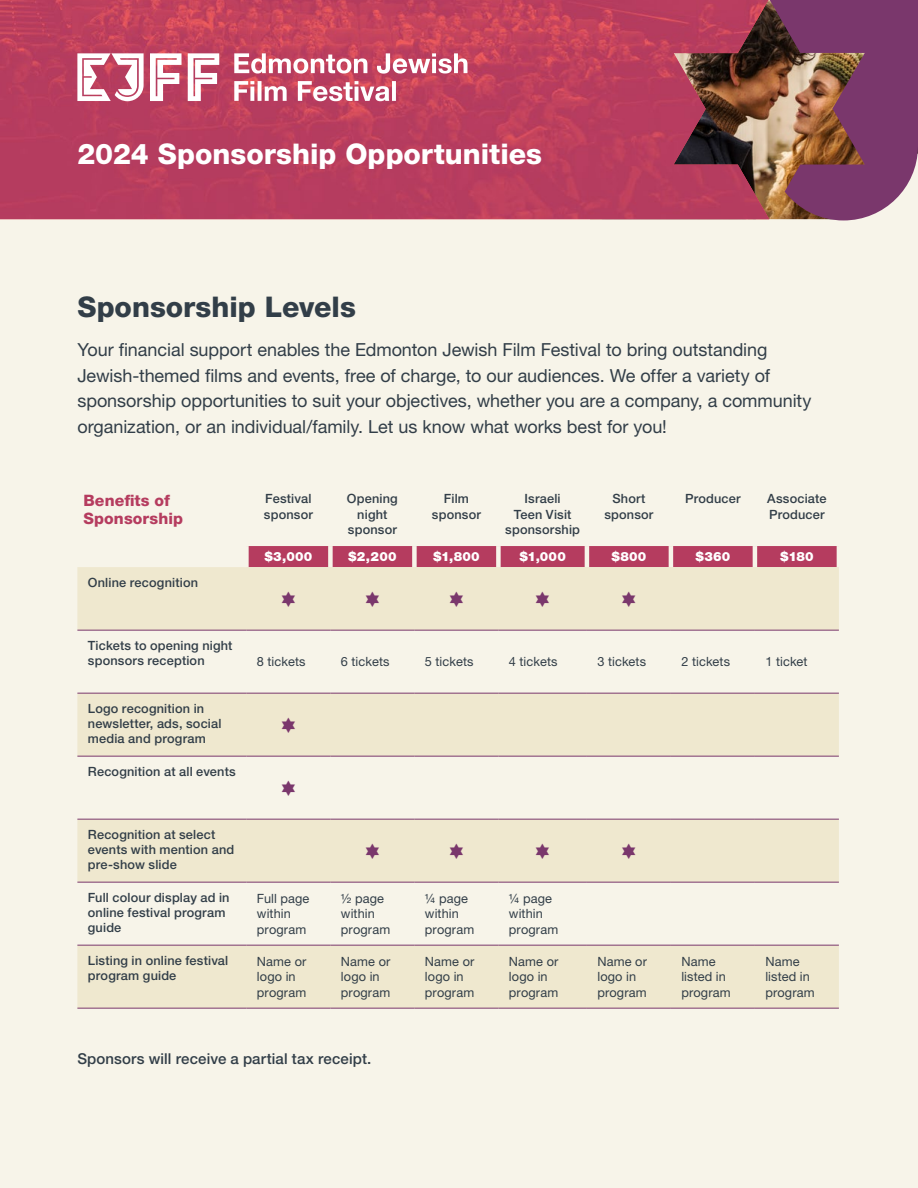
<style>
.page{position:relative;width:918px;height:1188px;background:#f7f4e9}
.page>*{position:absolute;margin:0;border:0;box-sizing:border-box;transform-origin:0 0}
.t1{font:800 28.5px "Helvetica Neue LT Std";color:#fff}
.t2{font:800 28.5px "Helvetica Neue LT Std";color:#323e48}
.lead{font:18px/25.5px "Helvetica Neue LT Std";letter-spacing:-.005em;color:#323e48}
.t3{font:800 15.75px/18.9px "Helvetica Neue LT Std";letter-spacing:.005em;color:#b53c5f}
.lead-2{font:500 15px "Helvetica Neue LT Std";letter-spacing:.01em;color:#323e48}
.body{font:500 12.75px/15.3px "Helvetica Neue LT Std";letter-spacing:.015em;color:#323e48}
.body-2{font:12.75px/15.3px "Helvetica Neue LT Std";letter-spacing:.01em;color:#323e48}
.prices{font:900 12.75px "Helvetica Neue LT Std";letter-spacing:.015em;color:#fff}
</style>
<div class="page">
<img style="left:770px;top:0;width:148px;height:220px">
<img style="left:0;top:0;width:769px;height:219px">
<svg style="left:77px;top:53px;width:67px;height:48px;background:#e0a9b7"></svg>
<svg style="left:150px;top:53px;width:32px;height:48px;background:#e3afbb"></svg>
<svg style="left:188px;top:53px;width:31px;height:48px"></svg>
<svg style="left:234px;top:81px;width:162px;height:20px;background:#db92a2"></svg>
<svg style="left:234px;top:53px;width:233px;height:21px;background:#d98c9d"></svg>
<div style="left:249px;top:546px;width:588px;height:21px;background:#b53c5f"></div>
<svg style="left:77px;top:567px;width:762px;height:441px;fill:#efe8cf"></svg>
<hr style="left:77px;top:630px;width:169px;height:1px;background:#7a376c">
<hr style="left:246px;top:630px;width:84px;height:1px;background:#7a376c">
<hr style="left:330px;top:630px;width:84px;height:1px;background:#7a376c">
<hr style="left:414px;top:630px;width:84px;height:1px;background:#7a376c">
<hr style="left:498px;top:630px;width:89px;height:1px;background:#7a376c">
<hr style="left:587px;top:630px;width:84px;height:1px;background:#7a376c">
<hr style="left:671px;top:630px;width:84px;height:1px;background:#7a376c">
<hr style="left:755px;top:630px;width:84px;height:1px;background:#7a376c">
<hr style="left:77px;top:693px;width:169px;height:1px;background:#7a376c">
<hr style="left:246px;top:693px;width:84px;height:1px;background:#7a376c">
<hr style="left:330px;top:693px;width:84px;height:1px;background:#7a376c">
<hr style="left:414px;top:693px;width:84px;height:1px;background:#7a376c">
<hr style="left:498px;top:693px;width:89px;height:1px;background:#7a376c">
<hr style="left:587px;top:693px;width:84px;height:1px;background:#7a376c">
<hr style="left:671px;top:693px;width:84px;height:1px;background:#7a376c">
<hr style="left:755px;top:693px;width:84px;height:1px;background:#7a376c">
<hr style="left:77px;top:756px;width:169px;height:1px;background:#7a376c">
<hr style="left:246px;top:756px;width:84px;height:1px;background:#7a376c">
<hr style="left:330px;top:756px;width:84px;height:1px;background:#7a376c">
<hr style="left:414px;top:756px;width:84px;height:1px;background:#7a376c">
<hr style="left:498px;top:756px;width:89px;height:1px;background:#7a376c">
<hr style="left:587px;top:756px;width:84px;height:1px;background:#7a376c">
<hr style="left:671px;top:756px;width:84px;height:1px;background:#7a376c">
<hr style="left:755px;top:756px;width:84px;height:1px;background:#7a376c">
<hr style="left:77px;top:819px;width:169px;height:1px;background:#7a376c">
<hr style="left:246px;top:819px;width:84px;height:1px;background:#7a376c">
<hr style="left:330px;top:819px;width:84px;height:1px;background:#7a376c">
<hr style="left:414px;top:819px;width:84px;height:1px;background:#7a376c">
<hr style="left:498px;top:819px;width:89px;height:1px;background:#7a376c">
<hr style="left:587px;top:819px;width:84px;height:1px;background:#7a376c">
<hr style="left:671px;top:819px;width:84px;height:1px;background:#7a376c">
<hr style="left:755px;top:819px;width:84px;height:1px;background:#7a376c">
<hr style="left:77px;top:882px;width:169px;height:1px;background:#7a376c">
<hr style="left:246px;top:882px;width:84px;height:1px;background:#7a376c">
<hr style="left:330px;top:882px;width:84px;height:1px;background:#7a376c">
<hr style="left:414px;top:882px;width:84px;height:1px;background:#7a376c">
<hr style="left:498px;top:882px;width:89px;height:1px;background:#7a376c">
<hr style="left:587px;top:882px;width:84px;height:1px;background:#7a376c">
<hr style="left:671px;top:882px;width:84px;height:1px;background:#7a376c">
<hr style="left:755px;top:882px;width:84px;height:1px;background:#7a376c">
<hr style="left:77px;top:945px;width:169px;height:1px;background:#7a376c">
<hr style="left:246px;top:945px;width:84px;height:1px;background:#7a376c">
<hr style="left:330px;top:945px;width:84px;height:1px;background:#7a376c">
<hr style="left:414px;top:945px;width:84px;height:1px;background:#7a376c">
<hr style="left:498px;top:945px;width:89px;height:1px;background:#7a376c">
<hr style="left:587px;top:945px;width:84px;height:1px;background:#7a376c">
<hr style="left:671px;top:945px;width:84px;height:1px;background:#7a376c">
<hr style="left:755px;top:945px;width:84px;height:1px;background:#7a376c">
<hr style="left:77px;top:1008px;width:169px;height:1px;background:#7a376c">
<hr style="left:246px;top:1008px;width:84px;height:1px;background:#7a376c">
<hr style="left:330px;top:1008px;width:84px;height:1px;background:#7a376c">
<hr style="left:414px;top:1008px;width:84px;height:1px;background:#7a376c">
<hr style="left:498px;top:1008px;width:89px;height:1px;background:#7a376c">
<hr style="left:587px;top:1008px;width:84px;height:1px;background:#7a376c">
<hr style="left:671px;top:1008px;width:84px;height:1px;background:#7a376c">
<hr style="left:755px;top:1008px;width:84px;height:1px;background:#7a376c">
<div style="left:328px;top:546px;width:5px;height:21px;background:#f7f4e9"></div>
<div style="left:412px;top:546px;width:5px;height:21px;background:#f7f4e9"></div>
<div style="left:496px;top:546px;width:5px;height:21px;background:#f7f4e9"></div>
<hr style="left:585px;top:546px;width:4px;height:21px;background:#f7f4e9">
<hr style="left:669px;top:546px;width:4px;height:21px;background:#f7f4e9">
<hr style="left:753px;top:546px;width:4px;height:21px;background:#f7f4e9">
<svg style="left:282px;top:591px;width:13px;height:16px"></svg>
<svg style="left:366px;top:591px;width:13px;height:16px"></svg>
<svg style="left:450px;top:591px;width:13px;height:16px"></svg>
<svg style="left:536px;top:591px;width:13px;height:16px"></svg>
<svg style="left:622px;top:591px;width:13px;height:16px"></svg>
<svg style="left:282px;top:717px;width:13px;height:16px"></svg>
<svg style="left:282px;top:780px;width:13px;height:16px"></svg>
<svg style="left:366px;top:843px;width:13px;height:16px"></svg>
<svg style="left:450px;top:843px;width:13px;height:16px"></svg>
<svg style="left:536px;top:843px;width:13px;height:16px"></svg>
<svg style="left:622px;top:843px;width:13px;height:16px"></svg>
<p class="t1" style="left:77px;top:137px;width:466px">2024 Sponsorship Opportunities</p>
<p class="t2" style="left:77px;top:290px;width:280px">Sponsorship Levels</p>
<p class="lead" style="left:77px;top:337px;width:736px">Your financial support enables the Edmonton Jewish Film Festival to bring outstanding Jewish-themed films and events, free of charge, to our audiences. We offer a variety of sponsorship opportunities to suit your objectives, whether you are a company, a community organization, or an individual/family. Let us know what works best for you!</p>
<p class="t3" style="left:83px;top:490px;width:101px">Benefits of<br>Sponsorship</p>
<p class="body" style="left:264px;top:491px;width:51px">Festival sponsor</p>
<p class="body" style="left:347px;top:491px;width:52px;text-align:center">Opening night sponsor</p>
<p class="body" style="left:432px;top:491px;width:51px;text-align:center">Film sponsor</p>
<p class="body" style="left:505px;top:491px;width:76px;text-align:center">Israeli<br>Teen Visit sponsorship</p>
<p class="body" style="left:604px;top:491px;width:51px;text-align:center">Short sponsor</p>
<p class="body" style="left:685px;top:491px;width:57px">Producer</p>
<p class="body" style="left:767px;top:491px;width:61px">Associate<br>Producer</p>
<p class="prices" style="left:264px;top:549px;width:49px">$3,000</p>
<p class="prices" style="left:348px;top:549px;width:50px">$2,200</p>
<p class="prices" style="left:433px;top:549px;width:48px">$1,800</p>
<p class="prices" style="left:519px;top:549px;width:48px">$1,000</p>
<p class="prices" style="left:611px;top:549px;width:36px">$800</p>
<p class="prices" style="left:696px;top:549px;width:36px">$360</p>
<p class="prices" style="left:780px;top:549px;width:35px">$180</p>
<p class="body" style="left:88px;top:574px;width:112px">Online recognition</p>
<p class="body" style="left:88px;top:637px;width:146px">Tickets to opening night sponsors reception</p>
<p class="body" style="left:88px;top:700px;width:135px">Logo recognition in newsletter, ads, social media and program</p>
<p class="body" style="left:88px;top:763px;width:149px">Recognition at all events</p>
<p class="body-2" style="left:257px;top:654px;width:50px">8 tickets</p>
<p class="body-2" style="left:341px;top:654px;width:50px">6 tickets</p>
<p class="body-2" style="left:425px;top:654px;width:50px">5 tickets</p>
<p class="body-2" style="left:509px;top:654px;width:50px">4 tickets</p>
<p class="body-2" style="left:597px;top:654px;width:50px">3 tickets</p>
<p class="body-2" style="left:681px;top:654px;width:50px">2 tickets</p>
<p class="body-2" style="left:765px;top:654px;width:44px">1 ticket</p>
<p class="body" style="left:88px;top:826px;width:148px">Recognition at select events with mention and pre-show slide</p>
<p class="body" style="left:88px;top:889px;width:143px">Full colour display ad in online festival program guide</p>
<p class="body-2" style="left:257px;top:891px;width:54px">Full page within program</p>
<p class="body-2" style="left:341px;top:891px;width:51px">½ page within program</p>
<p class="body-2" style="left:425px;top:891px;width:51px">¼ page within program</p>
<p class="body-2" style="left:509px;top:891px;width:51px">¼ page within program</p>
<p class="body" style="left:88px;top:952px;width:142px">Listing in online festival program guide</p>
<p class="body-2" style="left:257px;top:954px;width:51px">Name or logo in program</p>
<p class="body-2" style="left:341px;top:954px;width:51px">Name or logo in program</p>
<p class="body-2" style="left:425px;top:954px;width:51px">Name or logo in program</p>
<p class="body-2" style="left:509px;top:954px;width:51px">Name or logo in program</p>
<p class="body-2" style="left:597px;top:954px;width:51px">Name or logo in program</p>
<p class="body-2" style="left:681px;top:954px;width:51px">Name listed in program</p>
<p class="body-2" style="left:765px;top:954px;width:51px">Name listed in program</p>
<p class="lead-2" style="left:77px;top:1050px;width:295px">Sponsors will receive a partial tax receipt.</p>
</div>
